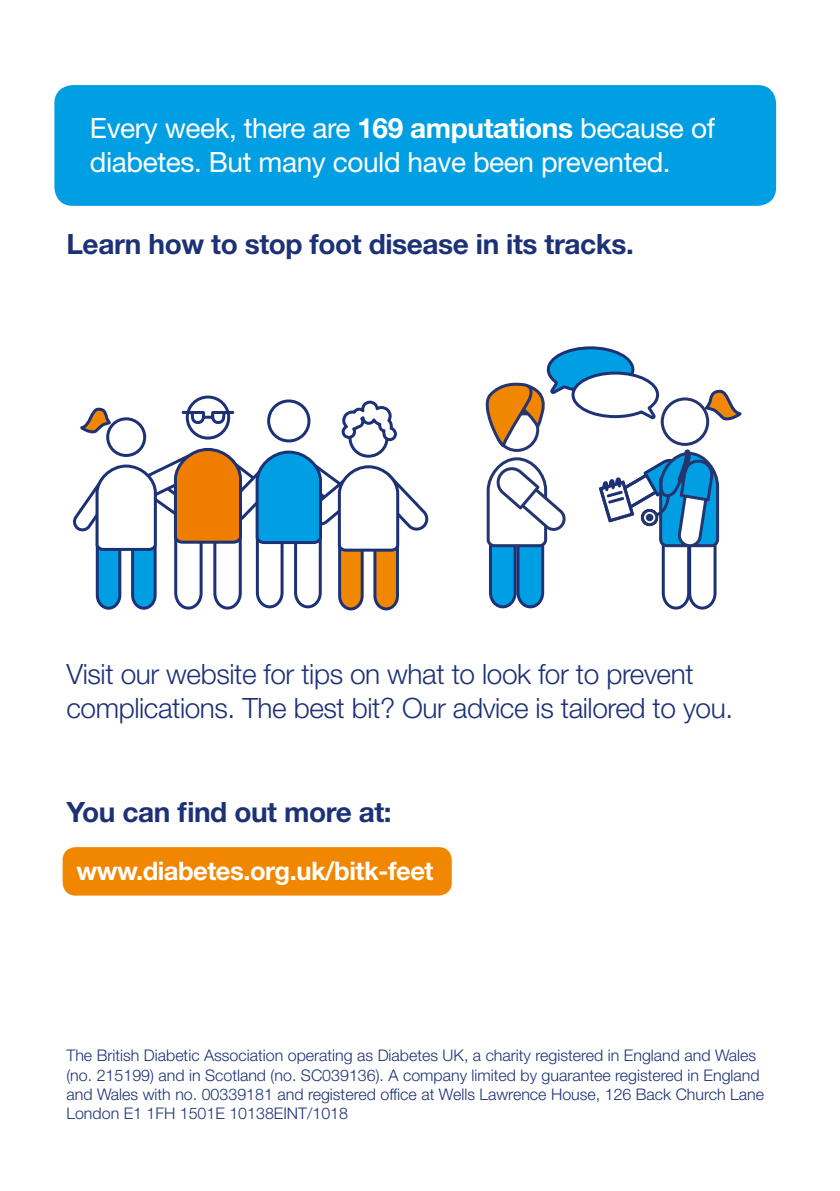
<style>
.page{position:relative;width:840px;height:1191px;background:#fff}
.page>*{position:absolute;margin:0;border:0;box-sizing:border-box;transform-origin:0 0}
.t1{font:300 28px/33.6px "Helvetica Neue LT Std";letter-spacing:-.015em;color:#1d3176}
.t2{font:28px/33.6px "Helvetica Neue LT Std";letter-spacing:-.015em;color:#fff}
.t3{font:700 28px "Helvetica Neue LT Std";letter-spacing:-.015em;color:#1d3176}
.t4{font:700 25.6px "Helvetica Neue LT Std";letter-spacing:-.02em;color:#fff}
.t5{font:300 16px/19.2px "Helvetica Neue LT Std";color:#1d3176}
.s1{font-weight:700}
</style>
<div class="page">
<div style="left:63px;top:847px;width:388px;height:48px;background:#f18700;border-radius:13px"></div>
<div style="left:54px;top:85px;width:721px;height:121px;background:#009fe3;border-radius:18px"></div>
<svg style="left:485px;top:346px;width:257px;height:264px"></svg>
<svg style="left:73px;top:395px;width:354px;height:216px"></svg>
<h1 class="t2" style="left:90px;top:111px;width:626px">Every week, there are <span class="s1">169 amputations</span> because of diabetes. But many could have been prevented.</h1>
<h1 class="t3" style="left:66px;top:227px;width:568px">Learn how to stop foot disease in its tracks.</h1>
<h1 class="t1" style="left:66px;top:656px;width:667px">Visit our website for tips on what to look for to prevent complications. The best bit? Our advice is tailored to you.</h1>
<h1 class="t3" style="left:66px;top:794px;width:326px">You can find out more at:</h1>
<h2 class="t4" style="left:76px;top:854px;width:358px">www.diabetes.org.uk/bitk-feet</h2>
<p class="t5" style="left:66px;top:1045px;width:698px">The British Diabetic Association operating as Diabetes UK, a charity registered in England and Wales (no. 215199) and in Scotland (no. SC039136). A company limited by guarantee registered in England and Wales with no. 00339181 and registered office at Wells Lawrence House, 126 Back Church Lane London E1 1FH 1501E 10138EINT/1018</p>
</div>
